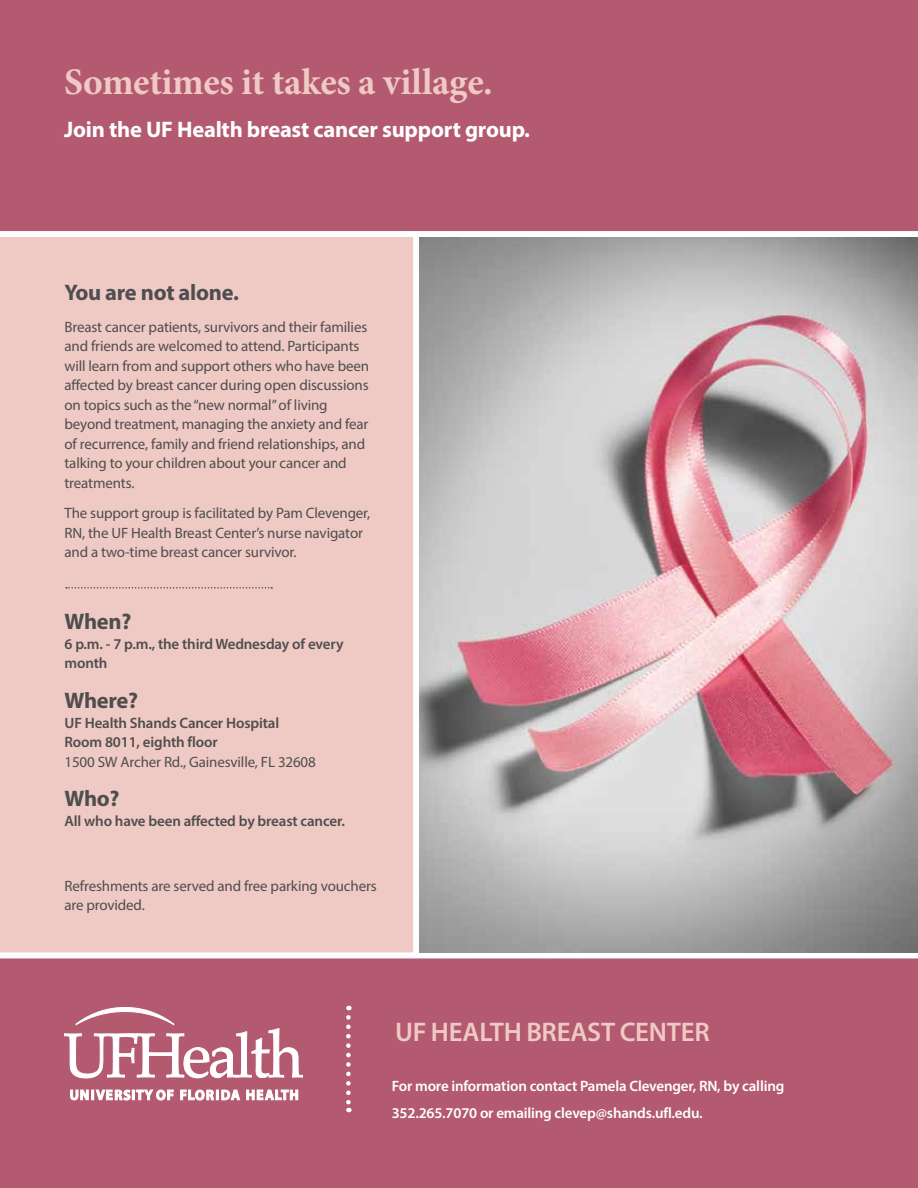
<style>
.page{position:relative;width:918px;height:1188px;background:#fff}
.page>*{position:absolute;margin:0;border:0;box-sizing:border-box;transform-origin:0 0}
.t1{font:700 37.5px "Minion Pro";letter-spacing:-.01em;color:#efc9c4}
.t2{font:600 27px "Myriad Pro";letter-spacing:-.01em;color:#efc9c4}
.t3{font:700 22.5px "Myriad Pro";letter-spacing:-.01em;color:#fff}
.t4{font:700 22.5px "Myriad Pro";letter-spacing:-.01em;color:#4e4e4e}
.t5{font:15px/19.5px "Myriad Pro";letter-spacing:-.01em;color:#4e4e4e}
.t6{font:600 15px/19.5px "Myriad Pro";letter-spacing:-.01em;color:#4e4e4e}
.t7{font:600 15px/27px "Myriad Pro";letter-spacing:-.01em;color:#fff}
</style>
<div class="page">
<div style="left:0;top:234px;width:417px;height:724px;background:#efc9c4"></div>
<div style="left:0;top:0;width:918px;height:231px;background:#b35a70"></div>
<div style="left:0;top:954px;width:918px;height:234px;background:#b35a70"></div>
<svg style="left:66px;top:587px;width:206px;height:2px"></svg>
<svg style="left:346px;top:1017px;width:5px;height:95px"></svg>
<div style="left:0;top:231px;width:918px;height:6px;background:#fff"></div>
<div style="left:0;top:952px;width:918px;height:6px;background:#fff"></div>
<div style="left:413px;top:235px;width:6px;height:721px;background:#fff"></div>
<img style="left:419px;top:237px;width:499px;height:715px">
<svg style="left:64px;top:1007px;width:239px;height:71px"></svg>
<svg style="left:70px;top:1090px;width:104px;height:10px"></svg>
<svg style="left:180px;top:1090px;width:60px;height:10px"></svg>
<svg style="left:246px;top:1090px;width:52px;height:10px"></svg>
<h1 class="t1" style="left:64px;top:55px;width:430px">Sometimes it takes a village.</h1>
<h3 class="t3" style="left:64px;top:115px;width:467px">Join the UF Health breast cancer support group.</h3>
<h3 class="t4" style="left:64px;top:277px;width:176px">You are not alone.</h3>
<p class="t5" style="left:64px;top:317px;width:306px">Breast cancer patients, survivors and their families and friends are welcomed to attend. Participants will learn from and support others who have been affected by breast cancer during open discussions on topics such as the “new normal” of living beyond treatment, managing the anxiety and fear of recurrence, family and friend relationships, and talking to your children about your cancer and treatments.</p>
<p class="t5" style="left:64px;top:503px;width:307px">The support group is facilitated by Pam Clevenger,<br>RN, the UF Health Breast Center’s nurse navigator and a two-time breast cancer survivor.</p>
<h3 class="t4" style="left:64px;top:607px;width:68px">When?</h3>
<p class="t6" style="left:64px;top:633px;width:281px">6 p.m. - 7 p.m., the third Wednesday of every month</p>
<h3 class="t4" style="left:64px;top:686px;width:75px">Where?</h3>
<p class="t6" style="left:64px;top:712px;width:216px">UF Health Shands Cancer Hospital<br>Room 8011, eighth floor</p>
<p class="t5" style="left:64px;top:752px;width:253px">1500 SW Archer Rd., Gainesville, FL 32608</p>
<h3 class="t4" style="left:64px;top:784px;width:57px">Who?</h3>
<p class="t6" style="left:64px;top:811px;width:282px">All who have been affected by breast cancer.</p>
<p class="t5" style="left:64px;top:876px;width:314px">Refreshments are served and free parking vouchers are provided.</p>
<h2 class="t2" style="left:395px;top:1015px;width:311px">UF health BREAST Center</h2>
<p class="t7" style="left:392px;top:1072px;width:394px">For more information contact Pamela Clevenger, RN, by calling<br>352.265.7070 or emailing clevep@shands.ufl.edu.</p>
</div>
